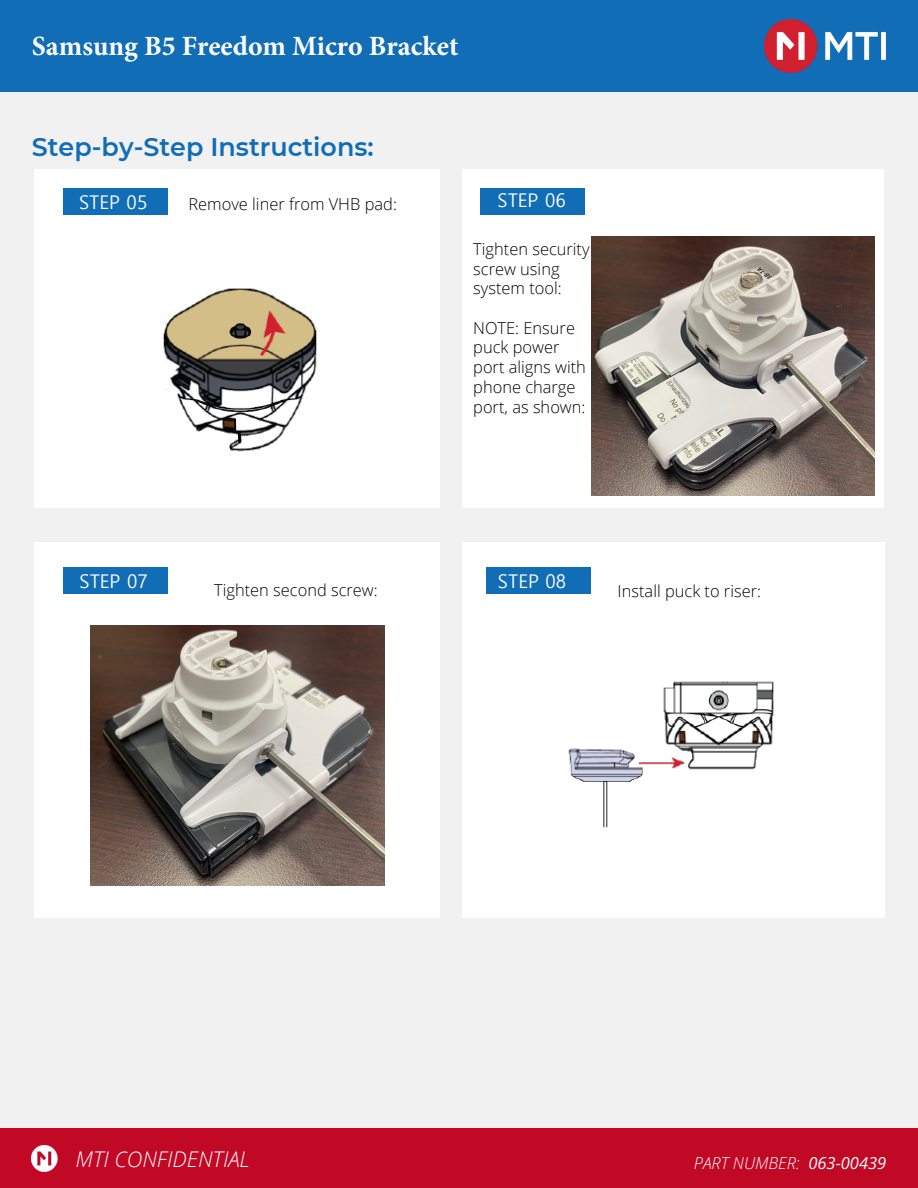
<style>
.page{position:relative;width:918px;height:1188px;background:#f1f1f1}
.page>*{position:absolute;margin:0;border:0;box-sizing:border-box;transform-origin:0 0}
.t1{font:700 27.9px "Minion Pro";color:#fff}
.t2{font:600 25.35px "Montserrat";color:#116db6}
.t3{font:italic 300 21.6px "Open Sans";color:#fff}
.t4{font:18.9px "Malgun Gothic";color:#fff}
.t5{font:300 16.5px/19.8px "Open Sans";color:#000}
.t6{font:italic 300 16.5px "Open Sans";color:#fff}
.s1{font-weight:400}
</style>
<div class="page">
<div style="left:0;top:1129px;width:918px;height:59px;background:#c10824"></div>
<img style="left:32px;top:1145px;width:26px;height:26px">
<div style="left:463px;top:542px;width:422px;height:375px;background:#fff"></div>
<div style="left:34px;top:169px;width:405px;height:338px;background:#fff"></div>
<div style="left:463px;top:169px;width:421px;height:338px;background:#fff"></div>
<div style="left:63px;top:188px;width:104px;height:27px;background:#116db6"></div>
<div style="left:480px;top:188px;width:105px;height:27px;background:#116db6"></div>
<div style="left:34px;top:542px;width:405px;height:375px;background:#fff"></div>
<div style="left:64px;top:567px;width:104px;height:26px;background:#116db6"></div>
<div style="left:487px;top:567px;width:104px;height:26px;background:#116db6"></div>
<div style="left:0;top:0;width:918px;height:92px;background:#116db6"></div>
<img style="left:764px;top:20px;width:122px;height:53px">
<img style="left:163px;top:288px;width:154px;height:164px">
<img style="left:592px;top:237px;width:282px;height:259px">
<img style="left:90px;top:625px;width:295px;height:260px">
<img style="left:568px;top:681px;width:206px;height:147px">
<h1 class="t1" style="left:32px;top:29px;width:428px">Samsung B5 Freedom Micro Bracket</h1>
<h2 class="t2" style="left:32px;top:132px;width:343px">Step-by-Step Instructions:</h2>
<p class="t4" style="left:79px;top:191px;width:70px">STEP 05</p>
<p class="t5" style="left:189px;top:194px;width:210px">Remove liner from VHB pad:</p>
<p class="t4" style="left:498px;top:189px;width:70px">STEP 06</p>
<p class="t5" style="left:473px;top:239px;width:118px">Tighten security screw using system tool:</p>
<p class="t5" style="left:473px;top:317px;width:114px">NOTE: Ensure puck power port aligns with phone charge port, as shown:</p>
<p class="t4" style="left:79px;top:570px;width:70px">STEP 07</p>
<p class="t4" style="left:498px;top:570px;width:70px">STEP 08</p>
<p class="t5" style="left:214px;top:579px;width:165px">Tighten second screw:</p>
<p class="t5" style="left:618px;top:581px;width:145px">Install puck to riser:</p>
<h3 class="t3" style="left:76px;top:1144px;width:175px">MTI CONFIDENTIAL</h3>
<p class="t6" style="left:694px;top:1151px;width:194px">PART NUMBER: <span class="s1">063-00439</span></p>
</div>
